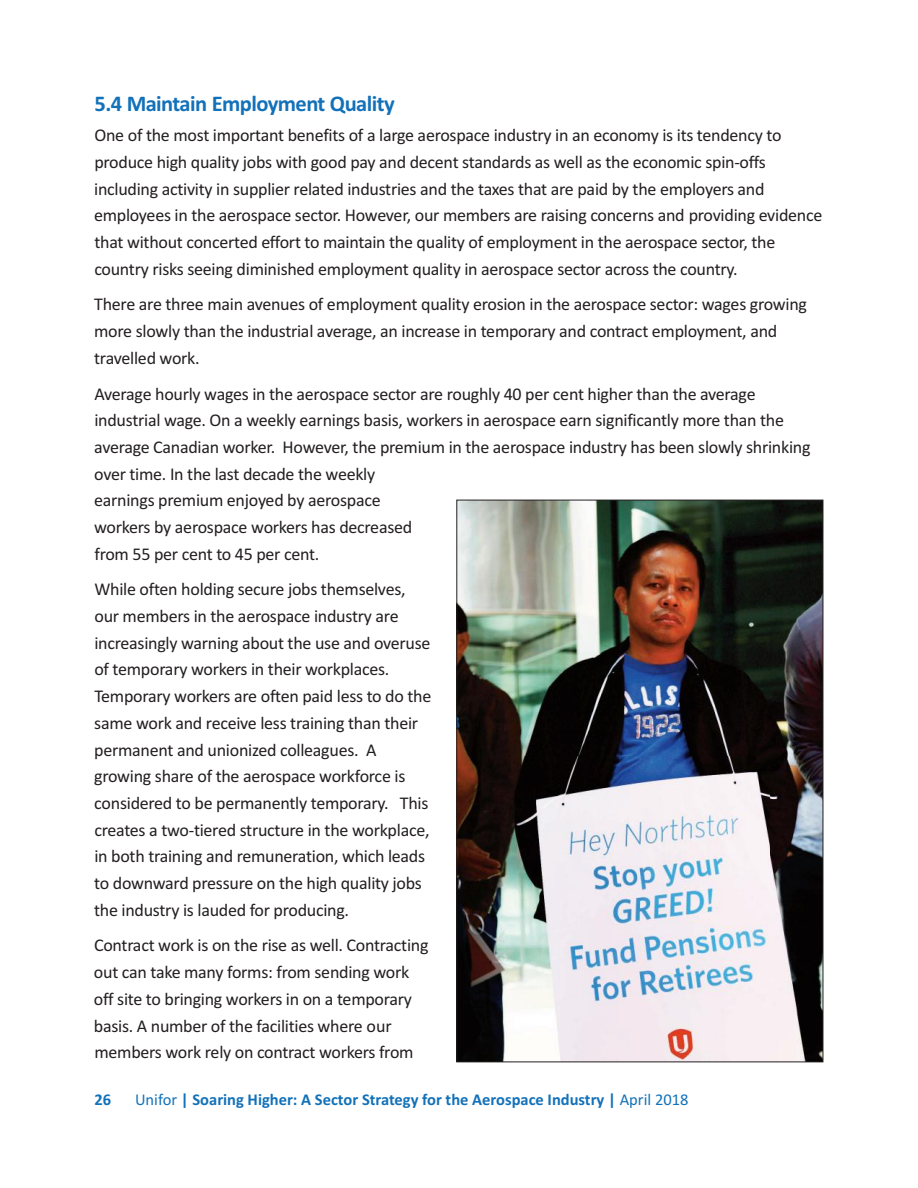
<style>
.page{position:relative;width:918px;height:1188px;background:#fff}
.page>*{position:absolute;margin:0;border:0;box-sizing:border-box;transform-origin:0 0}
.t1{font:700 22.5px "Calibri";letter-spacing:-.025em;color:#1271b9}
.t2{font:18px/26.7px "Calibri";letter-spacing:-.015em;color:#231f20}
.t3{font:700 16.5px "Calibri";color:#1271b9}
.s1{font-weight:400}
</style>
<div class="page">
<img style="left:458px;top:502px;width:363px;height:558px">
<p class="t1" style="left:94px;top:90px;width:302px">5.4 Maintain Employment Quality</p>
<p class="t2" style="left:94px;top:122px;width:730px">One of the most important benefits of a large aerospace industry in an economy is its tendency to produce high quality jobs with good pay and decent standards as well as the economic spin-offs including activity in supplier related industries and the taxes that are paid by the employers and employees in the aerospace sector. However, our members are raising concerns and providing evidence that without concerted effort to maintain the quality of employment in the aerospace sector, the country risks seeing diminished employment quality in aerospace sector across the country.</p>
<p class="t2" style="left:94px;top:291px;width:715px">There are three main avenues of employment quality erosion in the aerospace sector: wages growing more slowly than the industrial average, an increase in temporary and contract employment, and travelled work.</p>
<p class="t2" style="left:94px;top:380px;width:718px">Average hourly wages in the aerospace sector are roughly 40 per cent higher than the average industrial wage. On a weekly earnings basis, workers in aerospace earn significantly more than the average Canadian worker. However, the premium in the aerospace industry has been slowly shrinking over time. In the last decade the weekly<br>earnings premium enjoyed by aerospace<br>workers by aerospace workers has decreased<br>from 55 per cent to 45 per cent.</p>
<p class="t2" style="left:94px;top:576px;width:339px">While often holding secure jobs themselves, our members in the aerospace industry are increasingly warning about the use and overuse of temporary workers in their workplaces.<br>Temporary workers are often paid less to do the same work and receive less training than their permanent and unionized colleagues. A growing share of the aerospace workforce is considered to be permanently temporary. This creates a two-tiered structure in the workplace, in both training and remuneration, which leads to downward pressure on the high quality jobs the industry is lauded for producing.</p>
<p class="t2" style="left:94px;top:932px;width:336px">Contract work is on the rise as well. Contracting out can take many forms: from sending work off site to bringing workers in on a temporary basis. A number of the facilities where our members work rely on contract workers from</p>
<p class="t3" style="left:95px;top:1089px;width:18px">26</p>
<p class="t3" style="left:135px;top:1089px;width:555px"><span class="s1">Unifor</span> | Soaring Higher: A Sector Strategy for the Aerospace Industry | <span class="s1">April 2018</span></p>
</div>
